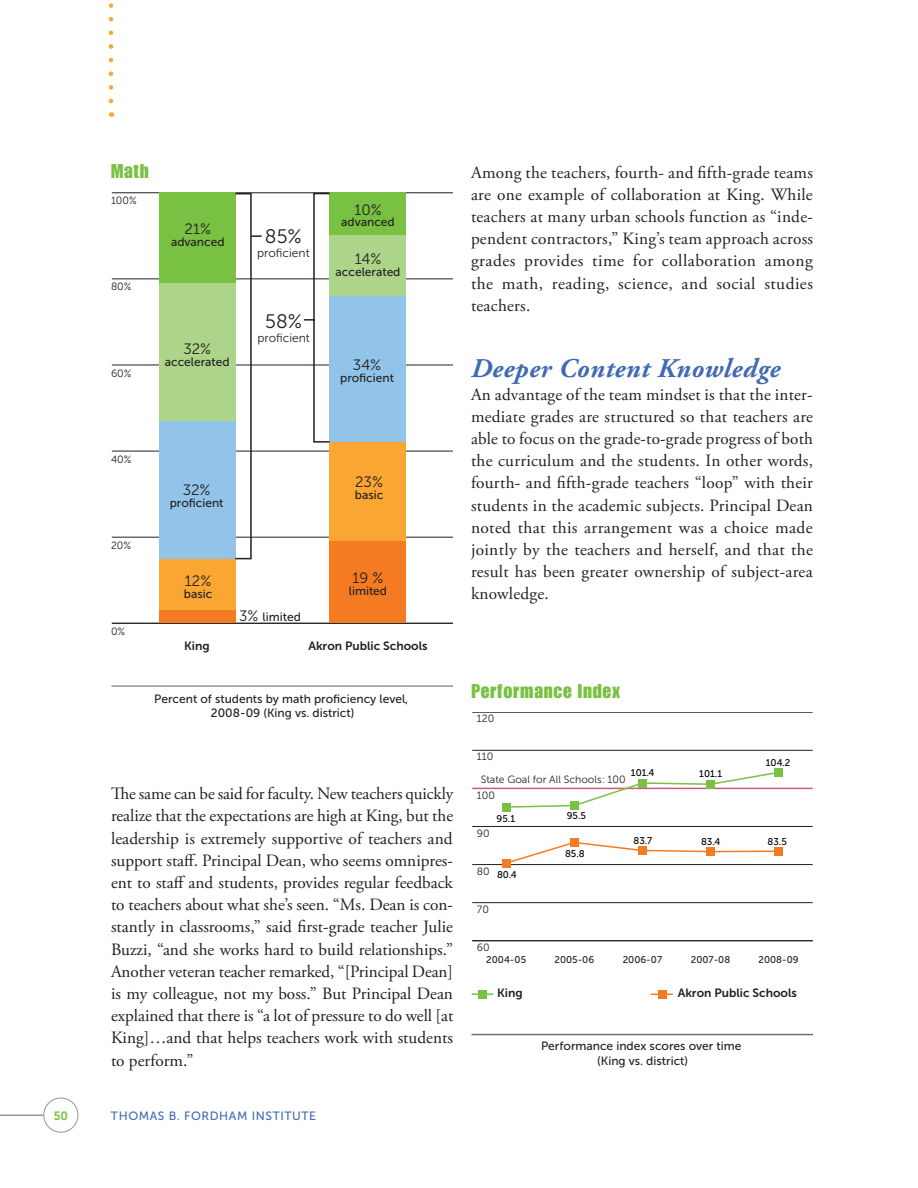
<style>
.page{position:relative;width:918px;height:1188px;background:#fff}
.page>*{position:absolute;margin:0;border:0;box-sizing:border-box;transform-origin:0 0}
.t1{font:italic 700 27px "Adobe Garamond Pro";letter-spacing:.02em;color:#406ab4}
.t2{font:19.5px "Impact";letter-spacing:.04em;color:#79c142}
.t3{font:19.5px "Museo Sans 300";color:#231f20}
.t4{font:17.25px/22.2px "Adobe Garamond Pro";letter-spacing:.015em;color:#231f20;text-align:justify}
.t5{font:15px "Museo Sans 300";color:#231f20}
.t6{font:12px/14.4px "Museo Sans 500";color:#231f20;text-align:center}
.t7{font:12px "Museo Sans 700";color:#231f20}
.t8{font:12px "Museo Sans 500";letter-spacing:.05em;color:#406ab4}
.t9{font:12px "Museo Sans 300";color:#231f20}
.t10{font:12px "Museo Sans 700";color:#79c142}
.t11{font:10.5px "Museo Sans 300";color:#231f20}
.t12{font:9.75px "Museo Sans 500";color:#010101}
.t13{font:9.75px "Museo Sans 500";color:#231f20}
.s1{font-family:"Museo Sans 300";font-size:15px}
</style>
<div class="page">
<hr style="left:0;top:1114px;width:43px;height:2px;background:#939598">
<div style="left:43px;top:1098px;width:35px;height:35px;border:1px solid #939598;border-radius:50%"></div>
<svg style="left:109px;top:3px;width:4px;height:98px"></svg>
<hr style="left:472px;top:940px;width:341px;height:1px;background:#231f20">
<hr style="left:472px;top:902px;width:341px;height:1px;background:#231f20">
<hr style="left:472px;top:864px;width:341px;height:1px;background:#231f20">
<hr style="left:472px;top:826px;width:341px;height:1px;background:#231f20">
<hr style="left:472px;top:788px;width:341px;height:1px;background:#d05880">
<hr style="left:472px;top:750px;width:341px;height:1px;background:#231f20">
<hr style="left:472px;top:712px;width:341px;height:1px;background:#231f20">
<svg style="left:471px;top:772px;width:309px;height:223px"></svg>
<div style="left:658px;top:990px;width:9px;height:9px;background:#f47b21"></div>
<div style="left:502px;top:859px;width:9px;height:9px;background:#f47b21"></div>
<div style="left:570px;top:838px;width:9px;height:9px;background:#f47b21"></div>
<div style="left:638px;top:846px;width:9px;height:9px;background:#f47b21"></div>
<div style="left:706px;top:847px;width:9px;height:9px;background:#f47b21"></div>
<div style="left:774px;top:847px;width:9px;height:9px;background:#f47b21"></div>
<div style="left:478px;top:990px;width:9px;height:9px;background:#79c142"></div>
<div style="left:502px;top:803px;width:9px;height:9px;background:#79c142"></div>
<div style="left:570px;top:801px;width:9px;height:9px;background:#79c142"></div>
<div style="left:638px;top:779px;width:9px;height:9px;background:#79c142"></div>
<div style="left:706px;top:780px;width:9px;height:9px;background:#79c142"></div>
<div style="left:774px;top:768px;width:9px;height:9px;background:#79c142"></div>
<hr style="left:472px;top:1034px;width:341px;height:1px;background:#686f71">
<hr style="left:112px;top:623px;width:341px;height:1px;background:#231f20">
<hr style="left:112px;top:537px;width:341px;height:1px;background:#231f20">
<hr style="left:112px;top:451px;width:341px;height:1px;background:#231f20">
<hr style="left:112px;top:365px;width:341px;height:1px;background:#231f20">
<hr style="left:112px;top:279px;width:341px;height:1px;background:#231f20">
<hr style="left:112px;top:192px;width:341px;height:1px;background:#231f20">
<div style="left:159px;top:193px;width:77px;height:90px;background:#79c142"></div>
<div style="left:329px;top:193px;width:77px;height:43px;background:#79c142"></div>
<div style="left:159px;top:283px;width:77px;height:138px;background:#acd589"></div>
<div style="left:329px;top:236px;width:77px;height:60px;background:#acd589"></div>
<div style="left:159px;top:421px;width:77px;height:138px;background:#92c4e9"></div>
<div style="left:329px;top:296px;width:77px;height:146px;background:#92c4e9"></div>
<div style="left:159px;top:559px;width:77px;height:51px;background:#faa633"></div>
<div style="left:329px;top:442px;width:77px;height:99px;background:#faa633"></div>
<div style="left:159px;top:610px;width:77px;height:13px;background:#f47b21"></div>
<div style="left:329px;top:541px;width:77px;height:82px;background:#f47b21"></div>
<svg style="left:250px;top:192px;width:81px;height:251px"></svg>
<hr style="left:111px;top:685px;width:342px;height:2px;background:#939598">
<p class="t2" style="left:111px;top:160px;width:39px">Math</p>
<p class="t11" style="left:111px;top:195px;width:27px">100%</p>
<p class="t11" style="left:111px;top:281px;width:22px">80%</p>
<p class="t5" style="left:185px;top:221px;width:28px">21%</p>
<p class="t6" style="left:171px;top:234px;width:55px">advanced</p>
<p class="t11" style="left:111px;top:367px;width:22px">60%</p>
<p class="t5" style="left:183px;top:341px;width:29px">32%</p>
<p class="t6" style="left:165px;top:355px;width:66px">accelerated</p>
<p class="t3" style="left:265px;top:226px;width:38px">85%</p>
<p class="t9" style="left:257px;top:247px;width:54px">proficient</p>
<p class="t3" style="left:265px;top:311px;width:38px">58%</p>
<p class="t9" style="left:257px;top:332px;width:54px">proficient</p>
<p class="t5" style="left:354px;top:202px;width:29px">10%</p>
<p class="t6" style="left:341px;top:215px;width:55px">advanced</p>
<p class="t5" style="left:355px;top:251px;width:28px">14%</p>
<p class="t6" style="left:336px;top:265px;width:66px">accelerated</p>
<p class="t5" style="left:353px;top:357px;width:30px">34%</p>
<p class="t6" style="left:340px;top:370px;width:55px">proficient</p>
<p class="t11" style="left:111px;top:453px;width:22px">40%</p>
<p class="t11" style="left:111px;top:539px;width:22px">20%</p>
<p class="t11" style="left:111px;top:626px;width:16px">0%</p>
<p class="t5" style="left:183px;top:482px;width:29px">32%</p>
<p class="t6" style="left:170px;top:495px;width:55px">proficient</p>
<p class="t5" style="left:185px;top:573px;width:28px">12%</p>
<p class="t6" style="left:184px;top:587px;width:30px">basic</p>
<p class="t6" style="left:239px;top:609px;width:63px"><span class="s1">3%</span> limited</p>
<p class="t5" style="left:355px;top:474px;width:29px">23%</p>
<p class="t6" style="left:355px;top:488px;width:30px">basic</p>
<p class="t5" style="left:353px;top:569px;width:32px">19 %</p>
<p class="t6" style="left:349px;top:583px;width:40px">limited</p>
<p class="t7" style="left:184px;top:639px;width:27px">King</p>
<p class="t7" style="left:308px;top:639px;width:121px">Akron Public Schools</p>
<p class="t6" style="left:154px;top:692px;width:256px">Percent of students by math proficiency level,<br>2008-09 (King vs. district)</p>
<p class="t4" style="left:111px;top:783px;width:344px">The same can be said for faculty. New teachers quickly realize that the expectations are high at King, but the leadership is extremely supportive of teachers and support staff. Principal Dean, who seems omnipres&shy;ent to staff and students, provides regular feedback to teachers about what she’s seen. “Ms. Dean is con&shy;stantly in classrooms,” said first-grade teacher Julie Buzzi, “and she works hard to build relationships.” Another veteran teacher remarked, “[Principal Dean] is my colleague, not my boss.” But Principal Dean explained that there is “a lot of pressure to do well [at King]…and that helps teachers work with students to perform.”</p>
<p class="t10" style="left:54px;top:1109px;width:16px">50</p>
<p class="t8" style="left:111px;top:1109px;width:162px">Thomas B. Fordham Instit</p>
<p class="t8" style="left:292px;top:1109px;width:25px">ute</p>
<p class="t4" style="left:471px;top:162px;width:344px">Among the teachers, fourth- and fifth-grade teams are one example of collaboration at King. While teachers at many urban schools function as “inde&shy;pendent contractors,” King’s team approach across grades provides time for collaboration among the math, reading, science, and social studies teachers.</p>
<h1 class="t1" style="left:471px;top:353px;width:311px">Deeper Content Knowledge</h1>
<p class="t4" style="left:471px;top:384px;width:344px">An advantage of the team mindset is that the inter&shy;mediate grades are structured so that teachers are able to focus on the grade-to-grade progress of both the curriculum and the students. In other words, fourth- and fifth-grade teachers “loop” with their students in the academic subjects. Principal Dean noted that this arrangement was a choice made jointly by the teachers and herself, and that the result has been greater ownership of subject-area knowledge.</p>
<p class="t2" style="left:471px;top:679px;width:150px">Performance Index</p>
<p class="t11" style="left:477px;top:713px;width:19px">120</p>
<p class="t11" style="left:477px;top:751px;width:18px">110</p>
<p class="t12" style="left:631px;top:767px;width:25px">101.4</p>
<p class="t12" style="left:699px;top:768px;width:24px">101.1</p>
<p class="t11" style="left:481px;top:774px;width:146px">State Goal for All Schools: 100</p>
<p class="t12" style="left:497px;top:813px;width:20px">95.1</p>
<p class="t11" style="left:477px;top:789px;width:20px">100</p>
<p class="t12" style="left:567px;top:810px;width:21px">95.5</p>
<p class="t12" style="left:766px;top:757px;width:26px">104.2</p>
<p class="t11" style="left:477px;top:827px;width:14px">90</p>
<p class="t11" style="left:477px;top:865px;width:14px">80</p>
<p class="t12" style="left:497px;top:869px;width:21px">80.4</p>
<p class="t11" style="left:477px;top:904px;width:14px">70</p>
<p class="t11" style="left:477px;top:942px;width:14px">60</p>
<p class="t12" style="left:565px;top:848px;width:21px">85.8</p>
<p class="t12" style="left:634px;top:835px;width:20px">83.7</p>
<p class="t12" style="left:701px;top:836px;width:21px">83.4</p>
<p class="t12" style="left:768px;top:836px;width:21px">83.5</p>
<p class="t13" style="left:486px;top:954px;width:41px">2004-05</p>
<p class="t13" style="left:554px;top:954px;width:41px">2005-06</p>
<p class="t13" style="left:623px;top:954px;width:41px">2006-07</p>
<p class="t13" style="left:691px;top:954px;width:41px">2007-08</p>
<p class="t13" style="left:759px;top:954px;width:42px">2008-09</p>
<p class="t7" style="left:497px;top:986px;width:27px">King</p>
<p class="t7" style="left:678px;top:986px;width:121px">Akron Public Schools</p>
<p class="t6" style="left:541px;top:1039px;width:202px">Performance index scores over time (King vs. district)</p>
</div>
